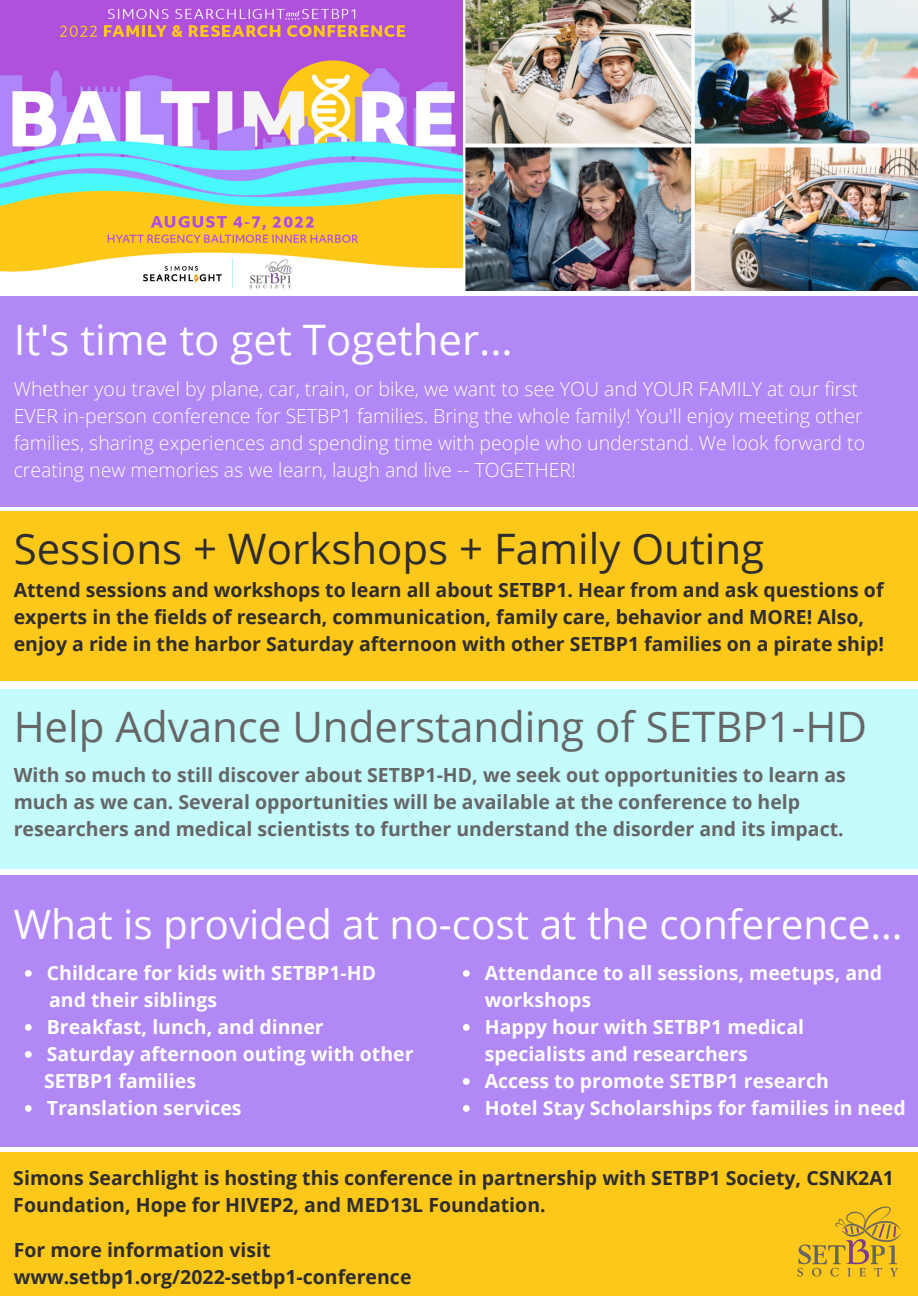
<style>
.page{position:relative;width:918px;height:1296px;background:#fff}
.page>*{position:absolute;margin:0;border:0;box-sizing:border-box;transform-origin:0 0}
.t1{font:42px "Open Sans";color:#666}
.t2{font:42px "Open Sans";color:#2e2c2e}
.t3{font:42px "Open Sans";color:#fff}
.t4{font:40.5px "Open Sans";color:#fff}
.t5{font:700 19.5px/27px "Open Sans";color:#2e2c2e}
.t6{font:700 19.5px/27px "Open Sans";color:#fff}
.t7{font:300 19.5px/27px "Open Sans";color:#fff}
.t8{font:700 19.5px/27px "Open Sans";color:#666}
</style>
<div class="page">
<img style="left:0;top:0;width:429px;height:289px">
<img style="left:429px;top:0;width:489px;height:290px">
<div style="left:0;top:296px;width:918px;height:211px;background:#b188f6"></div>
<div style="left:0;top:511px;width:918px;height:211px;background:#fec81b"></div>
<div style="left:0;top:681px;width:918px;height:212px;background:#fff"></div>
<div style="left:0;top:689px;width:918px;height:212px;background:#c4fbfc"></div>
<div style="left:0;top:870px;width:918px;height:211px;background:#fff"></div>
<div style="left:0;top:875px;width:918px;height:271px;background:#b188f6"></div>
<div style="left:0;top:1153px;width:918px;height:143px;background:#fec81b"></div>
<img style="left:797px;top:1206px;width:105px;height:71px">
<svg style="left:25px;top:970px;width:7px;height:7px"></svg>
<svg style="left:25px;top:1024px;width:7px;height:7px"></svg>
<svg style="left:25px;top:1051px;width:7px;height:7px"></svg>
<svg style="left:25px;top:1105px;width:7px;height:7px"></svg>
<svg style="left:463px;top:970px;width:7px;height:7px"></svg>
<svg style="left:463px;top:1024px;width:7px;height:7px"></svg>
<svg style="left:463px;top:1078px;width:7px;height:7px"></svg>
<svg style="left:463px;top:1105px;width:7px;height:7px"></svg>
<p class="t3" style="left:14px;top:310px;width:501px">It's time to get Together...</p>
<p class="t7" style="left:14px;top:375px;width:853px">Whether you travel by plane, car, train, or bike, we want to see YOU and YOUR FAMILY at our first EVER in-person conference for SETBP1 families. Bring the whole family! You'll enjoy meeting other families, sharing experiences and spending time with people who understand. We look forward to creating new memories as we learn, laugh and live -- TOGETHER!</p>
<p class="t2" style="left:14px;top:519px;width:752px">Sessions + Workshops + Family Outing</p>
<p class="t5" style="left:14px;top:576px;width:872px">Attend sessions and workshops to learn all about SETBP1. Hear from and ask questions of experts in the fields of research, communication, family care, behavior and MORE! Also, enjoy a ride in the harbor Saturday afternoon with other SETBP1 families on a pirate ship!</p>
<p class="t1" style="left:14px;top:697px;width:855px">Help Advance Understanding of SETBP1-HD</p>
<p class="t8" style="left:14px;top:761px;width:834px">With so much to still discover about SETBP1-HD, we seek out opportunities to learn as much as we can. Several opportunities will be available at the conference to help researchers and medical scientists to further understand the disorder and its impact.</p>
<p class="t4" style="left:14px;top:896px;width:891px">What is provided at no-cost at the conference...</p>
<p class="t6" style="left:47px;top:959px;width:331px">Childcare for kids with SETBP1-HD</p>
<p class="t6" style="left:47px;top:1013px;width:278px">Breakfast, lunch, and dinner</p>
<p class="t6" style="left:47px;top:1040px;width:368px">Saturday afternoon outing with other</p>
<p class="t6" style="left:47px;top:1094px;width:196px">Translation services</p>
<p class="t6" style="left:485px;top:959px;width:399px">Attendance to all sessions, meetups, and workshops</p>
<p class="t6" style="left:485px;top:1013px;width:321px">Happy hour with SETBP1 medical specialists and researchers</p>
<p class="t6" style="left:485px;top:1067px;width:346px">Access to promote SETBP1 research</p>
<p class="t6" style="left:485px;top:1094px;width:422px">Hotel Stay Scholarships for families in need</p>
<p class="t6" style="left:49px;top:986px;width:170px">and their siblings</p>
<p class="t6" style="left:44px;top:1067px;width:153px">SETBP1 families</p>
<p class="t5" style="left:13px;top:1164px;width:882px">Simons Searchlight is hosting this conference in partnership with SETBP1 Society, CSNK2A1<br>Foundation, Hope for HIVEP2, and MED13L Foundation.</p>
<p class="t5" style="left:14px;top:1236px;width:258px">For more information visit</p>
<p class="t5" style="left:14px;top:1263px;width:399px">www.setbp1.org/2022-setbp1-conference</p>
</div>
